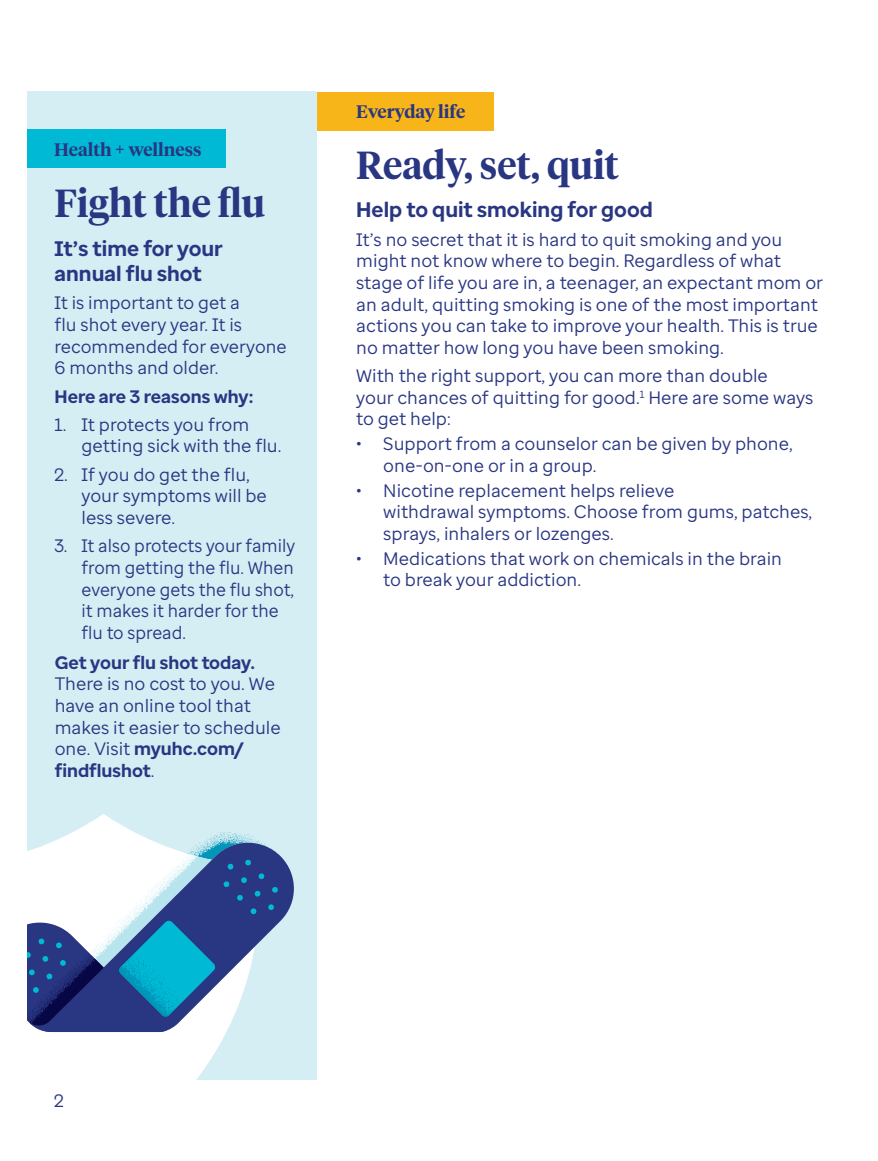
<style>
.page{position:relative;width:878px;height:1161px;background:#fff}
.page>*{position:absolute;margin:0;border:0;box-sizing:border-box;transform-origin:0 0}
.Headline{font:600 39px "UHC Serif Headline";color:#293682;scale:.96 1}
.Subhead{font:700 21px/25.2px "Enterprise Sans";color:#293682}
.BodyCopy{font:18px/21.6px "Enterprise Sans";color:#293682}
.IconCTA{font:18px/21.6px "Enterprise Sans";color:#293682}
.BodyCopy-2{font:18px/21.6px "Enterprise Sans";color:#293682;scale:.96 1}
.t1{font:600 18px "UHC Serif Headline";color:#293682}
.BodyCopy-3{font:700 18px "Enterprise Sans";color:#293682}
.s1{font-weight:700}
</style>
<div class="page">
<div style="left:302px;top:92px;width:191px;height:39px;background:#f7b519"></div>
<div style="left:27px;top:92px;width:289px;height:988px;background:#d5eef4"></div>
<svg style="left:27px;top:814px;width:199px;height:266px;fill:#fff"></svg>
<svg style="left:278px;top:854px;width:16px;height:70px"></svg>
<svg style="left:27px;top:832px;width:251px;height:200px;background:#7f9ec2"></svg>
<div style="left:27px;top:130px;width:198px;height:38px;background:#00bad5"></div>
<p class="t1" style="left:54px;top:137px;width:149px">Health + wellness</p>
<p class="Headline" style="left:54px;top:176px;width:221px">Fight the flu</p>
<p class="Subhead" style="left:54px;top:236px;width:170px">It’s time for your annual flu shot</p>
<p class="BodyCopy" style="left:54px;top:292px;width:234px">It is important to get a<br>flu shot every year. It is recommended for everyone<br>6 months and older.</p>
<p class="BodyCopy-3" style="left:54px;top:384px;width:200px">Here are 3 reasons why:</p>
<p class="BodyCopy" style="left:81px;top:414px;width:201px;text-indent:-27px">1. It protects you from getting sick with the flu.</p>
<p class="BodyCopy" style="left:81px;top:464px;width:187px;text-indent:-27px">2. If you do get the flu, your symptoms will be less severe.</p>
<p class="BodyCopy-2" style="left:81px;top:535px;width:224px;text-indent:-27px">3. It also protects your family from getting the flu. When everyone gets the flu shot, it makes it harder for the flu to spread.</p>
<p class="IconCTA" style="left:55px;top:651px;width:227px"><span class="s1">Get your flu shot today.<br></span>There is no cost to you. We have an online tool that makes it easier to schedule one. Visit <span class="s1">myuhc.com/ findflushot</span>.</p>
<p class="t1" style="left:356px;top:100px;width:110px">Everyday life</p>
<p class="Headline" style="left:356px;top:138px;width:275px">Ready, set, quit</p>
<p class="Subhead" style="left:356px;top:198px;width:298px">Help to quit smoking for good</p>
<p class="BodyCopy" style="left:356px;top:229px;width:468px">It’s no secret that it is hard to quit smoking and you might not know where to begin. Regardless of what stage of life you are in, a teenager, an expectant mom or an adult, quitting smoking is one of the most important actions you can take to improve your health. This is true no matter how long you have been smoking.</p>
<p class="BodyCopy" style="left:356px;top:365px;width:458px">With the right support, you can more than double<br>your chances of quitting for good.<sup>1</sup> Here are some ways to get help:</p>
<p class="BodyCopy" style="left:383px;top:433px;width:411px;text-indent:-27px">• Support from a counselor can be given by phone, one-on-one or in a group.</p>
<p class="BodyCopy" style="left:383px;top:479px;width:430px;text-indent:-27px">• Nicotine replacement helps relieve<br>withdrawal symptoms. Choose from gums, patches, sprays, inhalers or lozenges.</p>
<p class="BodyCopy" style="left:383px;top:547px;width:400px;text-indent:-27px">• Medications that work on chemicals in the brain to break your addiction.</p>
<p class="BodyCopy" style="left:54px;top:1090px;width:11px">2</p>
</div>
